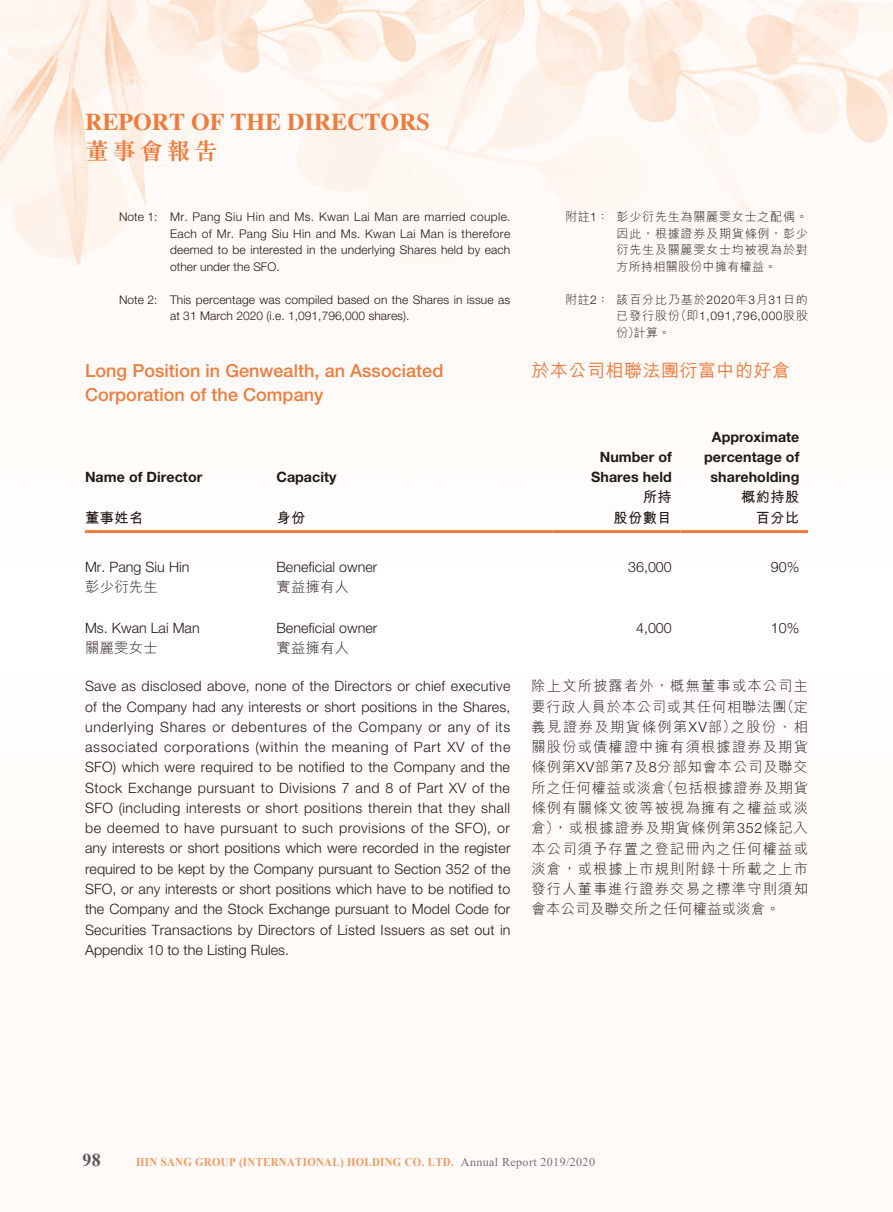
<style>
.page{position:relative;width:893px;height:1212px;background:#fff}
.page>*{position:absolute;margin:0;border:0;box-sizing:border-box;transform-origin:0 0}
.t1{font:700 24px "Times LT Std";color:#ee7c3e}
.t2{font:700 24px "M Sung HK";letter-spacing:.135em;color:#ee7c3e}
.t3{font:500 18px/24px "Helvetica Neue LT Std";letter-spacing:.005em;color:#ee7c3e}
.t4{font:500 18px "M Hei HK";letter-spacing:.03em;color:#ee7c3e}
.t5{font:700 18px "Times New Roman";color:#595857}
.t6{font:300 14.25px/20.2px "Helvetica Neue LT Std";letter-spacing:.005em;color:#231916;text-align:justify}
.t7{font:300 14.25px/20.2px "M Hei HK";letter-spacing:.03em;color:#231916;text-align:justify}
.t8{font:700 14.25px/20.2px "Helvetica Neue LT Std";letter-spacing:.005em;color:#231916;text-align:center}
.t9{font:700 14.25px/20.2px "M Hei HK";letter-spacing:.03em;color:#231916;text-align:right}
.t10{font:300 12px/16.5px "Helvetica Neue LT Std";letter-spacing:.005em;color:#231916;text-align:justify}
.t11{font:300 12px/16.5px "M Hei HK";letter-spacing:.07em;color:#231916;text-align:justify}
.t12{font:700 12px "Times New Roman";letter-spacing:.035em;color:#f29962;scale:.9 1}
.t13{font:300 12px "Helvetica Neue LT Std";letter-spacing:.045em;color:#231916}
.s1{font-family:"Helvetica Neue LT Std"}
.s2{font-family:"M Hei HK"}
.s3{font-weight:400;color:#727272}
</style>
<div class="page">
<img style="left:0;top:0;width:893px;height:534px">
<hr style="left:85px;top:530px;width:183px;height:3px;background:#ee7c3e">
<hr style="left:268px;top:530px;width:285px;height:3px;background:#ee7c3e">
<hr style="left:553px;top:530px;width:127px;height:3px;background:#ee7c3e">
<hr style="left:680px;top:530px;width:128px;height:3px;background:#ee7c3e">
<h1 class="t1" style="left:85px;top:107px;width:346px">REPORT OF THE DIRECTORS</h1>
<h1 class="t2" style="left:85px;top:139px;width:134px">董事會報告</h1>
<p class="t10" style="left:170px;top:208px;width:342px;text-indent:-51px">Note 1: Mr. Pang Siu Hin and Ms. Kwan Lai Man are married couple.<br>Each of Mr. Pang Siu Hin and Ms. Kwan Lai Man is therefore deemed to be interested in the underlying Shares held by each other under the SFO.</p>
<p class="t10" style="left:170px;top:291px;width:342px;text-indent:-51px">Note 2: This percentage was compiled based on the Shares in issue as at 31 March 2020 (i.e. 1,091,796,000 shares).</p>
<p class="t3" style="left:85px;top:359px;width:360px">Long Position in Genwealth, an Associated<br>Corporation of the Company</p>
<p class="t8" style="left:85px;top:467px;width:119px">Name of Director</p>
<p class="t8" style="left:276px;top:467px;width:62px">Capacity</p>
<p class="t9" style="left:85px;top:506px;width:60px">董事姓名</p>
<p class="t9" style="left:276px;top:506px;width:30px">身份</p>
<p class="t11" style="left:617px;top:208px;width:193px;text-indent:-51px">附註<span class="s1">1</span>： 彭少衍先生為關麗雯女士之配偶。因此，根據證券及期貨條例，彭少衍先生及關麗雯女士均被視為於對方所持相關股份中擁有權益。</p>
<p class="t11" style="left:566px;top:291px;width:244px">附註<span class="s1">2</span>： 該百分比乃基於<span class="s1">2020</span>年<span class="s1">3</span>月<span class="s1">31</span>日的</p>
<p class="t13" style="left:617px;top:309px;width:193px"><span class="s2">已發行股份（即</span>1,091,796,000<span class="s2">股股</span></p>
<p class="t11" style="left:617px;top:324px;width:56px">份）計算。</p>
<p class="t4" style="left:531px;top:357px;width:260px">於本公司相聯法團衍富中的好倉</p>
<p class="t8" style="left:591px;top:446px;width:82px">Number of<br>Shares held</p>
<p class="t8" style="left:704px;top:426px;width:97px">Approximate percentage of shareholding</p>
<p class="t9" style="left:614px;top:486px;width:60px">所持<br>股份數目</p>
<p class="t9" style="left:741px;top:486px;width:60px">概約持股百分比</p>
<p class="t6" style="left:85px;top:556px;width:106px">Mr. Pang Siu Hin</p>
<p class="t6" style="left:276px;top:556px;width:102px">Beneficial owner</p>
<p class="t6" style="left:628px;top:556px;width:45px">36,000</p>
<p class="t6" style="left:771px;top:556px;width:30px">90%</p>
<p class="t7" style="left:85px;top:576px;width:74px">彭少衍先生</p>
<p class="t7" style="left:276px;top:576px;width:74px">實益擁有人</p>
<p class="t6" style="left:85px;top:617px;width:116px">Ms. Kwan Lai Man</p>
<p class="t6" style="left:276px;top:617px;width:102px">Beneficial owner</p>
<p class="t6" style="left:636px;top:617px;width:37px">4,000</p>
<p class="t6" style="left:771px;top:617px;width:30px">10%</p>
<p class="t7" style="left:85px;top:637px;width:74px">關麗雯女士</p>
<p class="t7" style="left:276px;top:637px;width:74px">實益擁有人</p>
<p class="t6" style="left:85px;top:676px;width:427px">Save as disclosed above, none of the Directors or chief executive of the Company had any interests or short positions in the Shares, underlying Shares or debentures of the Company or any of its associated corporations (within the meaning of Part XV of the SFO) which were required to be notified to the Company and the Stock Exchange pursuant to Divisions 7 and 8 of Part XV of the SFO (including interests or short positions therein that they shall be deemed to have pursuant to such provisions of the SFO), or any interests or short positions which were recorded in the register required to be kept by the Company pursuant to Section 352 of the SFO, or any interests or short positions which have to be notified to the Company and the Stock Exchange pursuant to Model Code for Securities Transactions by Directors of Listed Issuers as set out in Appendix 10 to the Listing Rules.</p>
<p class="t7" style="left:531px;top:676px;width:278px">除上文所披露者外，概無董事或本公司主要行政人員於本公司或其任何相聯法團（定義見證券及期貨條例第<span class="s1">XV</span>部）之股份、相關股份或債權證中擁有須根據證券及期貨條例第<span class="s1">XV</span>部第<span class="s1">7</span>及<span class="s1">8</span>分部知會本公司及聯交所之任何權益或淡倉（包括根據證券及期貨條例有關條文彼等被視為擁有之權益或淡倉），或根據證券及期貨條例第<span class="s1">352</span>條記入本公司須予存置之登記冊內之任何權益或淡倉，或根據上市規則附錄十所載之上市發行人董事進行證券交易之標準守則須知會本公司及聯交所之任何權益或淡倉。</p>
<p class="t5" style="left:82px;top:1147px;width:20px">98</p>
<p class="t12" style="left:136px;top:1153px;width:511px">HIN SANG GROUP (INTERNATIONAL) HOLDING CO. LTD. <span class="s3">Annual Report 2019/2020</span></p>
</div>
